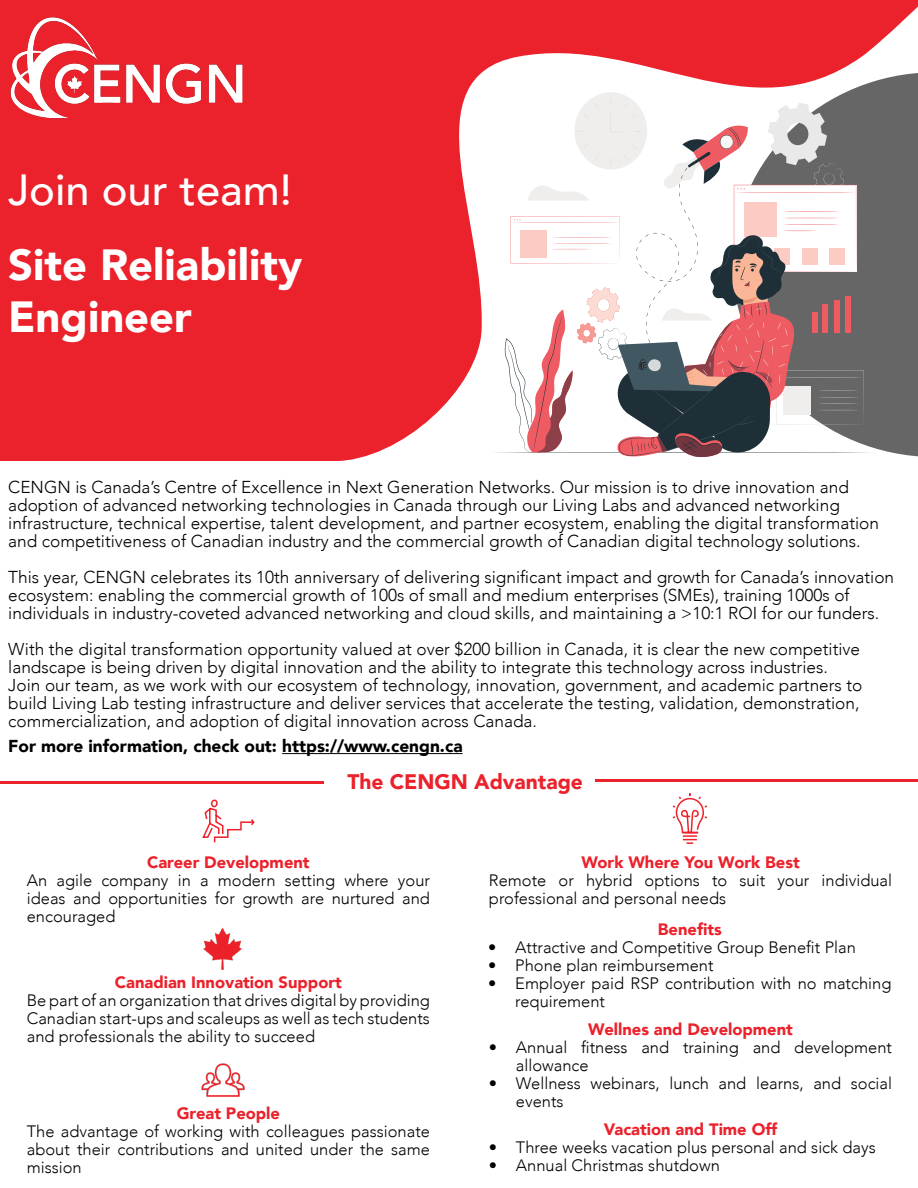
<style>
.page{position:relative;width:918px;height:1188px;background:#fff}
.page>*{position:absolute;margin:0;border:0;box-sizing:border-box;transform-origin:0 0}
.t1{font:900 43.5px/52.2px "Avenir";color:#fff}
.t2{font:500 43.5px "Avenir";color:#fff}
.t3{font:900 21px "Avenir";color:#eb212b}
.t4{font:300 17.25px/18px "Avenir";color:#000}
.t5{font:900 17.25px "Avenir";color:#000}
.t6{font:300 16.5px/18px "Avenir";color:#000}
.t7{font:900 16.5px "Avenir";color:#eb212b}
</style>
<div class="page">
<div style="left:0;top:0;width:917px;height:460px;background:#eb212b"></div>
<img style="left:10px;top:17px;width:233px;height:102px">
<svg style="left:333px;top:0;width:585px;height:461px"></svg>
<svg style="left:733px;top:72px;width:185px;height:385px;background:#7c6f6f"></svg>
<hr style="left:282px;top:753px;width:181px;height:1px;background:#000">
<svg style="left:490px;top:91px;width:387px;height:369px;background:#cdc2c3"></svg>
<hr style="left:0;top:782px;width:323px;height:2px;background:#eb212b">
<hr style="left:595px;top:779px;width:323px;height:3px;background:#eb212b">
<svg style="left:202px;top:799px;width:53px;height:44px"></svg>
<svg style="left:672px;top:793px;width:35px;height:51px"></svg>
<img style="left:203px;top:928px;width:39px;height:42px">
<img style="left:202px;top:1063px;width:42px;height:34px">
<h1 class="t2" style="left:8px;top:152px;width:285px">Join our team!</h1>
<h1 class="t1" style="left:8px;top:237px;width:296px">Site Reliability<br>Engineer</h1>
<p class="t4" style="left:8px;top:478px;width:872px">CENGN is Canada’s Centre of Excellence in Next Generation Networks. Our mission is to drive innovation and adoption of advanced networking technologies in Canada through our Living Labs and advanced networking infrastructure, technical expertise, talent development, and partner ecosystem, enabling the digital transformation and competitiveness of Canadian industry and the commercial growth of Canadian digital technology solutions.</p>
<p class="t4" style="left:8px;top:568px;width:887px">This year, CENGN celebrates its 10th anniversary of delivering significant impact and growth for Canada’s innovation ecosystem: enabling the commercial growth of 100s of small and medium enterprises (SMEs), training 1000s of individuals in industry-coveted advanced networking and cloud skills, and maintaining a &gt;10:1 ROI for our funders.</p>
<p class="t4" style="left:8px;top:640px;width:856px">With the digital transformation opportunity valued at over $200 billion in Canada, it is clear the new competitive landscape is being driven by digital innovation and the ability to integrate this technology across industries.<br>Join our team, as we work with our ecosystem of technology, innovation, government, and academic partners to build Living Lab testing infrastructure and deliver services that accelerate the testing, validation, demonstration, commercialization, and adoption of digital innovation across Canada.</p>
<p class="t5" style="left:8px;top:732px;width:456px">For more information, check out: https://www.cengn.ca</p>
<p class="t3" style="left:347px;top:763px;width:237px">The CENGN Advantage</p>
<p class="t7" style="left:147px;top:848px;width:164px">Career Development</p>
<p class="t6" style="left:27px;top:871px;width:405px;text-align:justify">An agile company in a modern setting where your ideas and opportunities for growth are nurtured and encouraged</p>
<p class="t7" style="left:115px;top:968px;width:228px">Canadian Innovation Support</p>
<p class="t6" style="left:27px;top:991px;width:405px;text-align:justify">Be part of an organization that drives digital by providing Canadian start-ups and scaleups as well as tech students and professionals the ability to succeed</p>
<p class="t7" style="left:177px;top:1099px;width:105px">Great People</p>
<p class="t6" style="left:27px;top:1122px;width:405px;text-align:justify">The advantage of working with colleagues passionate about their contributions and united under the same mission</p>
<p class="t7" style="left:581px;top:848px;width:220px">Work Where You Work Best</p>
<p class="t6" style="left:489px;top:871px;width:405px">Remote or hybrid options to suit your individual professional and personal needs</p>
<p class="t7" style="left:658px;top:916px;width:65px">Benefits</p>
<p class="t6" style="left:488px;top:939px;width:369px">• Attractive and Competitive Group Benefit Plan</p>
<p class="t6" style="left:488px;top:957px;width:227px">• Phone plan reimbursement</p>
<p class="t6" style="left:515px;top:975px;width:378px;text-indent:-27px">• Employer paid RSP contribution with no matching requirement</p>
<p class="t7" style="left:588px;top:1015px;width:206px">Wellnes and Development</p>
<p class="t6" style="left:516px;top:1038px;width:378px;text-indent:-27px">• Annual fitness and training and development allowance</p>
<p class="t6" style="left:516px;top:1074px;width:378px;text-indent:-27px">• Wellness webinars, lunch and learns, and social events</p>
<p class="t7" style="left:604px;top:1115px;width:175px">Vacation and Time Off</p>
<p class="t6" style="left:489px;top:1138px;width:388px">• Three weeks vacation plus personal and sick days</p>
<p class="t6" style="left:489px;top:1156px;width:232px">• Annual Christmas shutdown</p>
</div>
